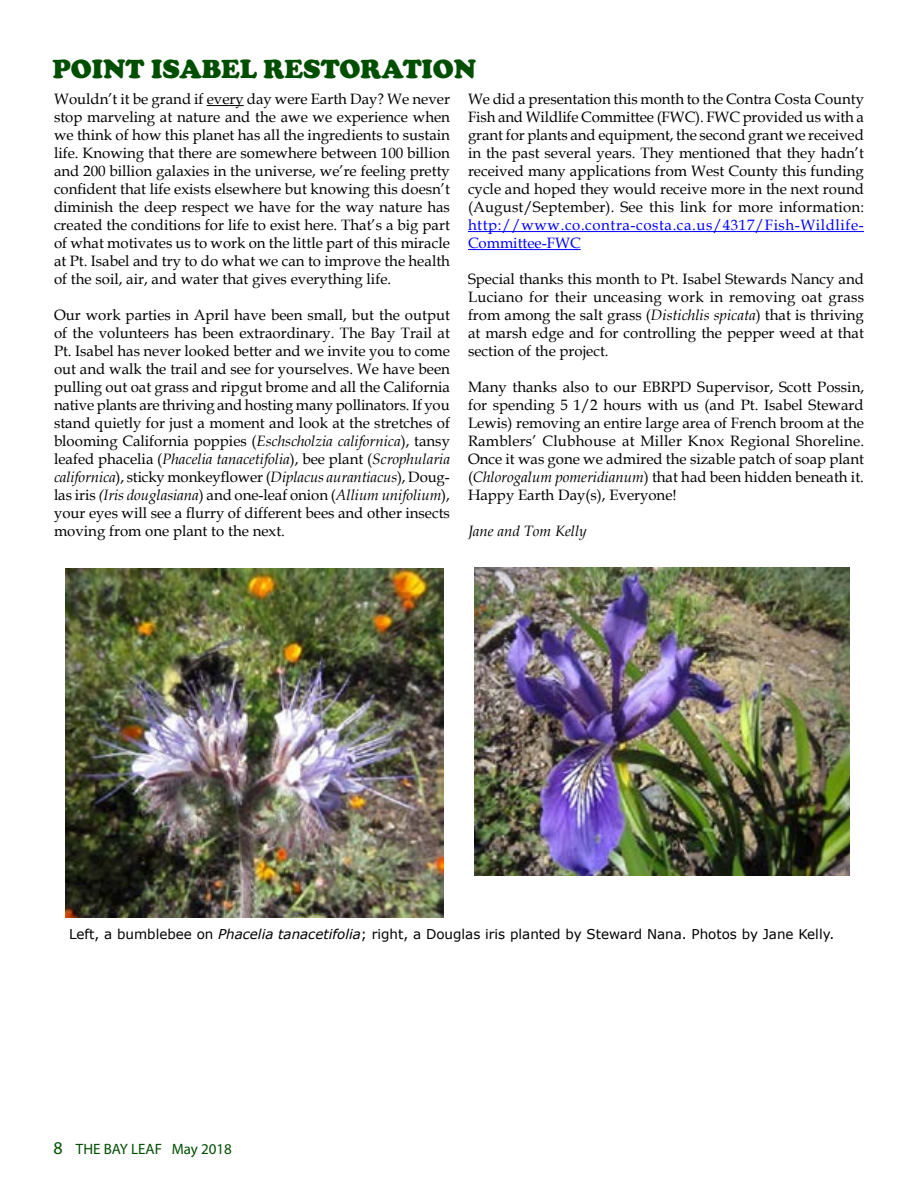
<style>
.page{position:relative;width:918px;height:1188px;background:#fff}
.page>*{position:absolute;margin:0;border:0;box-sizing:border-box;transform-origin:0 0}
.t1{font:900 27px "Cooper";color:#004e00}
.t2{font:15px/18px "Book Antiqua";color:#000;text-align:justify}
.t3{font:15px/18px "Book Antiqua";letter-spacing:.04em;color:#00f}
.t4{font:15px "Myriad Pro";color:#004e00}
.t5{font:italic 15px "Book Antiqua";color:#000}
.t6{font:13.5px "Verdana";color:#000}
.s1{font-style:italic}
.s2{font-size:18px}
</style>
<div class="page">
<hr style="left:207px;top:105px;width:37px;height:1px;background:#000">
<hr style="left:468px;top:231px;width:396px;height:1px;background:#00f">
<hr style="left:468px;top:249px;width:113px;height:1px;background:#00f">
<img style="left:65px;top:569px;width:378px;height:349px">
<img style="left:474px;top:568px;width:376px;height:308px">
<h1 class="t1" style="left:52px;top:53px;width:425px">POINT ISABEL RESTORATION</h1>
<p class="t2" style="left:54px;top:89px;width:398px">Wouldn’t it be grand if every day were Earth Day? We never stop marveling at nature and the awe we experience when we think of how this planet has all the ingredients to sustain life. Knowing that there are somewhere between 100 billion and 200 billion galaxies in the universe, we’re feeling pretty confident that life exists elsewhere but knowing this doesn’t diminish the deep respect we have for the way nature has created the conditions for life to exist here. That’s a big part of what motivates us to work on the little part of this miracle at Pt. Isabel and try to do what we can to improve the health of the soil, air, and water that gives everything life.</p>
<p class="t2" style="left:54px;top:305px;width:398px">Our work parties in April have been small, but the output of the volunteers has been extraordinary. The Bay Trail at Pt. Isabel has never looked better and we invite you to come out and walk the trail and see for yourselves. We have been pulling out oat grass and ripgut brome and all the California native plants are thriving and hosting many pollinators. If you stand quietly for just a moment and look at the stretches of blooming California poppies (<span class="s1">Eschscholzia californica</span>), tansy leafed phacelia (<span class="s1">Phacelia tanacetifolia</span>), bee plant (<span class="s1">Scrophularia californica</span>), sticky monkeyflower (<span class="s1">Diplacus aurantiacus</span>), Doug&shy;las iris <span class="s1">(Iris douglasiana</span>) and one-leaf onion (<span class="s1">Allium unifolium</span>), your eyes will see a flurry of different bees and other insects moving from one plant to the next.</p>
<p class="t2" style="left:468px;top:89px;width:398px">We did a presentation this month to the Contra Costa County Fish and Wildlife Committee (FWC). FWC provided us with a grant for plants and equipment, the second grant we received in the past several years. They mentioned that they hadn’t received many applications from West County this funding cycle and hoped they would receive more in the next round (August/September). See this link for more information:</p>
<p class="t3" style="left:468px;top:215px;width:397px">http://www.co.contra-costa.ca.us/4317/Fish-Wildlife-<br>Committee-FWC</p>
<p class="t2" style="left:468px;top:269px;width:398px">Special thanks this month to Pt. Isabel Stewards Nancy and Luciano for their unceasing work in removing oat grass from among the salt grass (<span class="s1">Distichlis spicata</span>) that is thriving at marsh edge and for controlling the pepper weed at that section of the project.</p>
<p class="t2" style="left:468px;top:377px;width:398px">Many thanks also to our EBRPD Supervisor, Scott Possin, for spending 5 1/2 hours with us (and Pt. Isabel Steward Lewis) removing an entire large area of French broom at the Ramblers’ Clubhouse at Miller Knox Regional Shoreline.<br>Once it was gone we admired the sizable patch of soap plant (<span class="s1">Chlorogalum pomeridianum</span>) that had been hidden beneath it.<br>Happy Earth Day(s), Everyone!</p>
<p class="t5" style="left:468px;top:520px;width:120px">Jane and Tom Kelly</p>
<p class="t6" style="left:69px;top:925px;width:767px">Left, a bumblebee on <span class="s1">Phacelia tanacetifolia</span>; right, a Douglas iris planted by Steward Nana. Photos by Jane Kelly.</p>
<p class="t4" style="left:53px;top:1139px;width:180px"><span class="s2">8</span> THE BAY LEAF May 2018</p>
</div>
